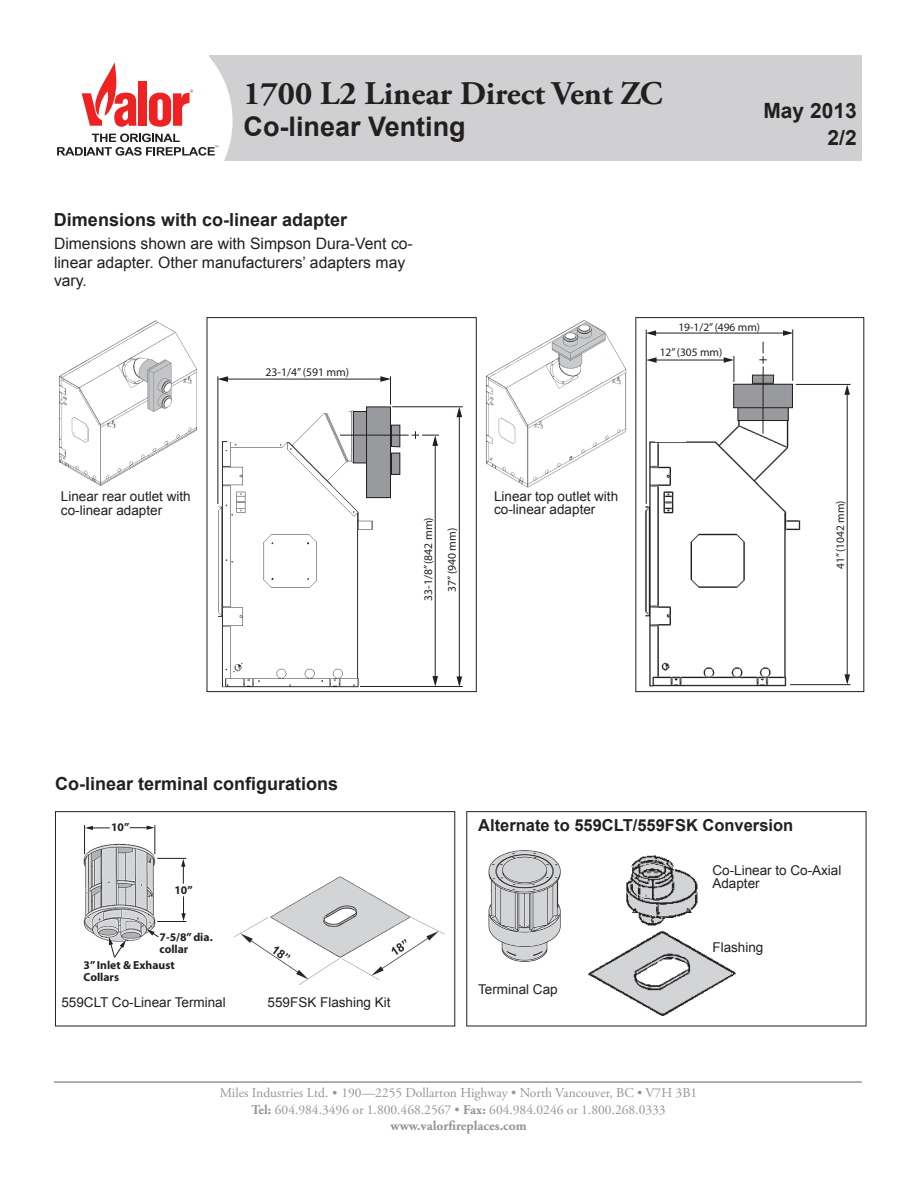
<style>
.page{position:relative;width:918px;height:1188px;background:#fff}
.page>*{position:absolute;margin:0;border:0;box-sizing:border-box;transform-origin:0 0}
.t1{font:700 33px "Adobe Garamond Pro";color:#231f20}
.t2{font:700 27px "Arial";color:#231f20}
.t3{font:700 21px/27.6px "Arial";color:#231f20;text-align:right}
.t4{font:700 18px "Arial";color:#231f20}
.t5{font:700 16.5px "Arial";color:#231f20}
.t6{font:15.75px/18.9px "Arial";color:#231f20}
.t7{font:13.5px/16.2px "Adobe Garamond Pro";color:#939598;text-align:center}
.t8{font:13.5px/13.5px "Arial";color:#231f20}
.t9{font:700 11.7px/11.7px "Myriad";color:#231f20}
.t10{font:11.7px/23.7px "Myriad Pro";color:#231f20;text-align:center}
.t11{font:11.4px "Myriad Pro";color:#231f20}
.s1{font-weight:700}
</style>
<div class="page">
<div style="left:210px;top:55px;width:652px;height:106px;background:#d0d0d2"></div>
<hr style="left:54px;top:1081px;width:808px;height:2px;background:#939598">
<svg style="left:57px;top:55px;width:176px;height:106px"></svg>
<img style="left:83px;top:827px;width:104px;height:115px">
<svg style="left:84px;top:825px;width:26px;height:29px"></svg>
<svg style="left:130px;top:825px;width:56px;height:59px"></svg>
<svg style="left:157px;top:896px;width:29px;height:26px"></svg>
<svg style="left:147px;top:929px;width:13px;height:9px"></svg>
<svg style="left:109px;top:937px;width:17px;height:21px"></svg>
<img style="left:233px;top:876px;width:212px;height:109px">
<div style="left:55px;top:811px;width:400px;height:215px;border:1px solid #231f20"></div>
<img style="left:588px;top:855px;width:148px;height:161px">
<img style="left:488px;top:850px;width:73px;height:112px">
<div style="left:467px;top:811px;width:399px;height:215px;border:1px solid #231f20"></div>
<img style="left:59px;top:320px;width:138px;height:166px">
<img style="left:485px;top:320px;width:142px;height:168px">
<img style="left:218px;top:378px;width:163px;height:310px">
<div style="left:353px;top:412px;width:18px;height:51px;background:#989a9d"></div>
<div style="left:353px;top:411px;width:19px;height:52px;border:1px solid #231f20"></div>
<div style="left:367px;top:407px;width:24px;height:91px;background:#989a9d"></div>
<div style="left:366px;top:406px;width:25px;height:92px;border:1px solid #231f20"></div>
<div style="left:391px;top:453px;width:9px;height:21px;background:#989a9d"></div>
<div style="left:391px;top:453px;width:9px;height:22px;border:1px solid #231f20"></div>
<div style="left:391px;top:425px;width:9px;height:22px;background:#989a9d"></div>
<div style="left:391px;top:425px;width:9px;height:22px;border:1px solid #231f20"></div>
<div style="left:227px;top:355px;width:67px;height:87px;background:#fff"></div>
<div style="left:293px;top:392px;width:56px;height:20px;background:#fff"></div>
<div style="left:348px;top:396px;width:18px;height:5px;background:#fff"></div>
<hr style="left:392px;top:406px;width:71px;height:1px;background:#231f20">
<hr style="left:360px;top:686px;width:103px;height:1px;background:#231f20">
<hr style="left:459px;top:415px;width:1px;height:263px;background:#231f20">
<svg style="left:457px;top:676px;width:5px;height:10px"></svg>
<svg style="left:456px;top:407px;width:6px;height:10px"></svg>
<hr style="left:435px;top:444px;width:1px;height:234px;background:#231f20">
<svg style="left:432px;top:676px;width:6px;height:10px"></svg>
<hr style="left:340px;top:435px;width:69px;height:1px;background:#231f20">
<svg style="left:412px;top:431px;width:27px;height:15px"></svg>
<hr style="left:217px;top:376px;width:1px;height:128px;background:#231f20">
<hr style="left:226px;top:379px;width:156px;height:1px;background:#231f20">
<svg style="left:380px;top:376px;width:11px;height:29px"></svg>
<svg style="left:217px;top:376px;width:11px;height:6px"></svg>
<div style="left:207px;top:317px;width:269px;height:375px;border:1px solid #231f20"></div>
<img style="left:645px;top:357px;width:160px;height:330px">
<div style="left:738px;top:403px;width:50px;height:18px;background:#989a9d"></div>
<div style="left:737px;top:403px;width:52px;height:18px;border:1px solid #231f20"></div>
<div style="left:752px;top:375px;width:22px;height:8px;background:#989a9d"></div>
<div style="left:752px;top:375px;width:22px;height:9px;border:1px solid #231f20"></div>
<div style="left:734px;top:384px;width:58px;height:24px;background:#989a9d"></div>
<div style="left:733px;top:384px;width:60px;height:24px;border:1px solid #231f20"></div>
<div style="left:655px;top:357px;width:31px;height:85px;background:#fff"></div>
<hr style="left:796px;top:384px;width:55px;height:1px;background:#231f20">
<hr style="left:790px;top:684px;width:61px;height:1px;background:#231f20">
<hr style="left:847px;top:393px;width:1px;height:283px;background:#231f20">
<svg style="left:844px;top:674px;width:6px;height:11px"></svg>
<svg style="left:844px;top:384px;width:6px;height:11px"></svg>
<hr style="left:763px;top:366px;width:1px;height:68px;background:#231f20">
<svg style="left:759px;top:342px;width:8px;height:22px"></svg>
<hr style="left:792px;top:329px;width:1px;height:52px;background:#231f20">
<hr style="left:646px;top:329px;width:1px;height:175px;background:#231f20">
<hr style="left:654px;top:333px;width:131px;height:1px;background:#231f20">
<svg style="left:783px;top:330px;width:10px;height:6px"></svg>
<svg style="left:646px;top:330px;width:10px;height:6px"></svg>
<hr style="left:655px;top:360px;width:71px;height:1px;background:#231f20">
<svg style="left:724px;top:356px;width:10px;height:26px"></svg>
<svg style="left:646px;top:357px;width:11px;height:6px"></svg>
<div style="left:636px;top:317px;width:228px;height:375px;border:1px solid #231f20"></div>
<h1 class="t1" style="left:244px;top:74px;width:420px">1700 L2 Linear Direct Vent ZC</h1>
<h2 class="t2" style="left:244px;top:109px;width:224px">Co-linear Venting</h2>
<h3 class="t3" style="left:763px;top:97px;width:95px">May 2013<br>2/2</h3>
<h3 class="t4" style="left:54px;top:207px;width:295px">Dimensions with co-linear adapter</h3>
<p class="t6" style="left:54px;top:234px;width:360px">Dimensions shown are with Simpson Dura-Vent co&shy;linear adapter. Other manufacturers’ adapters may vary.</p>
<p class="t11" style="left:678px;top:320px;width:83px">19-1/2” (496 mm)</p>
<p class="t10" style="left:266px;top:360px;width:85px">23-1/4” (591 mm)</p>
<p class="t11" style="left:660px;top:345px;width:64px">12” (305 mm)</p>
<p class="t8" style="left:61px;top:490px;width:131px">Linear rear outlet with co-linear adapter</p>
<p class="t8" style="left:494px;top:489px;width:126px">Linear top outlet with co-linear adapter</p>
<p class="t10" style="left:416px;top:601px;width:85px;rotate:-90deg">33-1/8” (842 mm)<br>37” (940 mm)</p>
<p class="t11" style="left:833px;top:569px;width:70px;rotate:-90deg">41” (1042 mm)</p>
<h3 class="t4" style="left:55px;top:772px;width:285px">Co-linear terminal configurations</h3>
<p class="t9" style="left:111px;top:822px;width:20px">10”</p>
<p class="t5" style="left:478px;top:814px;width:317px">Alternate to 559CLT/559FSK Conversion</p>
<p class="t9" style="left:174px;top:884px;width:20px">10”</p>
<p class="t9" style="left:160px;top:932px;width:55px">7-5/8” dia. collar</p>
<p class="t9" style="left:84px;top:960px;width:93px">3” Inlet &amp; Exhaust<br>Collars</p>
<p class="t8" style="left:61px;top:996px;width:166px">559CLT Co-Linear Terminal</p>
<p class="t8" style="left:268px;top:996px;width:125px">559FSK Flashing Kit</p>
<p class="t8" style="left:478px;top:983px;width:81px">Terminal Cap</p>
<p class="t8" style="left:712px;top:864px;width:131px">Co-Linear to Co-Axial<br>Adapter</p>
<p class="t8" style="left:712px;top:941px;width:53px">Flashing</p>
<p class="t7" style="left:220px;top:1085px;width:479px">Miles Industries Ltd. • 190—2255 Dollarton Highway • North Vancouver, BC • V7H 3B1<br><span class="s1">Tel:</span> 604.984.3496 or 1.800.468.2567 • <span class="s1">Fax:</span> 604.984.0246 or 1.800.268.0333 <span class="s1">www.valorfireplaces.com</span></p>
</div>
